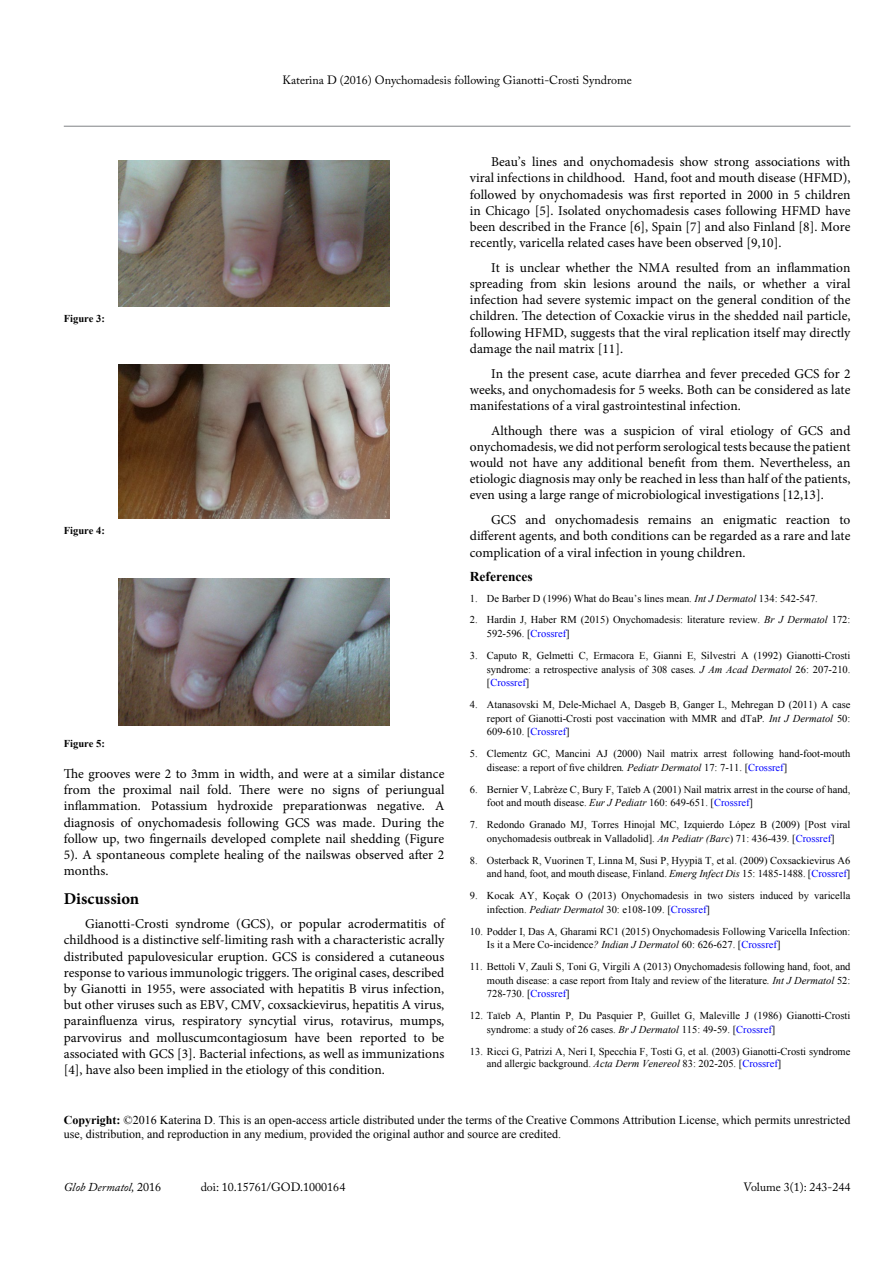
<style>
.page{position:relative;width:893px;height:1263px;background:#fff}
.page>*{position:absolute;margin:0;border:0;box-sizing:border-box;transform-origin:0 0}
.t1{font:700 16.5px "Minion Pro";letter-spacing:.005em;color:#000}
.t2{font:13.5px/16.2px "Minion Pro";color:#000;text-align:justify}
.t3{font:700 13.5px "Times New Roman";color:#000}
.t4{font:12px/14.4px "Times New Roman";color:#000}
.t5{font:12px "Adobe Caslon Pro";color:#000}
.t6{font:italic 12px "Adobe Caslon Pro";color:#000}
.t7{font:10.5px/13.5px "Times New Roman";color:#000}
.t8{font:700 10.5px "Times New Roman";color:#000}
.s1{font-style:italic}
.s2{color:#00f}
.s3{font-weight:700}
.s4{font-style:normal}
</style>
<div class="page">
<hr style="left:64px;top:126px;width:786px;height:1px;background:#808285">
<img style="left:119px;top:160px;width:270px;height:146px">
<img style="left:119px;top:365px;width:270px;height:153px">
<img style="left:119px;top:578px;width:270px;height:147px">
<p class="t5" style="left:282px;top:73px;width:351px">Katerina D (2016) Onychomadesis following Gianotti-Crosti Syndrome</p>
<p class="t8" style="left:64px;top:311px;width:43px">Figure 3:</p>
<p class="t8" style="left:64px;top:523px;width:43px">Figure 4:</p>
<p class="t8" style="left:64px;top:737px;width:43px">Figure 5:</p>
<p class="t2" style="left:64px;top:766px;width:382px">The grooves were 2 to 3mm in width, and were at a similar distance from the proximal nail fold. There were no signs of periungual inflammation. Potassium hydroxide preparationwas negative. A diagnosis of onychomadesis following GCS was made. During the follow up, two fingernails developed complete nail shedding (Figure 5). A spontaneous complete healing of the nailswas observed after 2 months.</p>
<p class="t1" style="left:64px;top:887px;width:77px">Discussion</p>
<p class="t2" style="left:64px;top:916px;width:382px;text-indent:21px">Gianotti-Crosti syndrome (GCS), or popular acrodermatitis of childhood is a distinctive self-limiting rash with a characteristic acrally distributed papulovesicular eruption. GCS is considered a cutaneous response to various immunologic triggers. The original cases, described by Gianotti in 1955, were associated with hepatitis B virus infection, but other viruses such as EBV, CMV, coxsackievirus, hepatitis A virus, parainfluenza virus, respiratory syncytial virus, rotavirus, mumps, parvovirus and molluscumcontagiosum have been reported to be associated with GCS [3]. Bacterial infections, as well as immunizations [4], have also been implied in the etiology of this condition.</p>
<p class="t2" style="left:470px;top:154px;width:382px;text-indent:21px">Beau’s lines and onychomadesis show strong associations with viral infections in childhood. Hand, foot and mouth disease (HFMD), followed by onychomadesis was first reported in 2000 in 5 children in Chicago [5]. Isolated onychomadesis cases following HFMD have been described in the France [6], Spain [7] and also Finland [8]. More recently, varicella related cases have been observed [9,10].</p>
<p class="t2" style="left:470px;top:259px;width:382px;text-indent:21px">It is unclear whether the NMA resulted from an inflammation spreading from skin lesions around the nails, or whether a viral infection had severe systemic impact on the general condition of the children. The detection of Coxackie virus in the shedded nail particle, following HFMD, suggests that the viral replication itself may directly damage the nail matrix [11].</p>
<p class="t2" style="left:470px;top:365px;width:382px;text-indent:21px">In the present case, acute diarrhea and fever preceded GCS for 2 weeks, and onychomadesis for 5 weeks. Both can be considered as late manifestations of a viral gastrointestinal infection.</p>
<p class="t2" style="left:470px;top:422px;width:382px;text-indent:21px">Although there was a suspicion of viral etiology of GCS and onychomadesis, we did not perform serological tests because the patient would not have any additional benefit from them. Nevertheless, an etiologic diagnosis may only be reached in less than half of the patients, even using a large range of microbiological investigations [12,13].</p>
<p class="t2" style="left:470px;top:512px;width:382px;text-indent:21px">GCS and onychomadesis remains an enigmatic reaction to different agents, and both conditions can be regarded as a rare and late complication of a viral infection in young children.</p>
<p class="t3" style="left:470px;top:567px;width:64px">References</p>
<p class="t7" style="left:470px;top:592px;width:349px">1. De Barber D (1996) What do Beau’s lines mean. <span class="s1">Int J Dermatol</span> 134: 542-547.</p>
<p class="t7" style="left:487px;top:613px;width:365px;text-indent:-17px">2. Hardin J, Haber RM (2015) Onychomadesis: literature review. <span class="s1">Br J Dermatol</span> 172:<br>592-596. [<span class="s2">Crossref</span>]</p>
<p class="t7" style="left:487px;top:648px;width:365px;text-align:justify;text-indent:-17px">3. Caputo R, Gelmetti C, Ermacora E, Gianni E, Silvestri A (1992) Gianotti-Crosti syndrome: a retrospective analysis of 308 cases<span class="s1">. J Am Acad Dermatol</span> 26: 207-210. [<span class="s2">Crossref</span>]</p>
<p class="t7" style="left:487px;top:698px;width:365px;text-align:justify;text-indent:-17px">4. Atanasovski M, Dele-Michael A, Dasgeb B, Ganger L, Mehregan D (2011) A case report of Gianotti-Crosti post vaccination with MMR and dTaP<span class="s1">. Int J Dermatol</span> 50:<br>609-610. [<span class="s2">Crossref</span>]</p>
<p class="t7" style="left:487px;top:747px;width:365px;text-indent:-17px">5. Clementz GC, Mancini AJ (2000) Nail matrix arrest following hand-foot-mouth disease: a report of five children<span class="s1">. Pediatr Dermatol</span> 17: 7-11. [<span class="s2">Crossref</span>]</p>
<p class="t7" style="left:487px;top:782px;width:365px;text-indent:-17px">6. Bernier V, Labrèze C, Bury F, Taïeb A (2001) Nail matrix arrest in the course of hand, foot and mouth disease. <span class="s1">Eur J Pediatr</span> 160: 649-651. [<span class="s2">Crossref</span>]</p>
<p class="t7" style="left:470px;top:818px;width:382px;text-align:center">7. Redondo Granado MJ, Torres Hinojal MC, Izquierdo López B (2009) [Post viral onychomadesis outbreak in Valladolid]. <span class="s1">An Pediatr (Barc</span>) 71: 436-439. [<span class="s2">Crossref</span>]</p>
<p class="t7" style="left:470px;top:853px;width:382px;text-align:right">8. Osterback R, Vuorinen T, Linna M, Susi P, Hyypiä T, et al. (2009) Coxsackievirus A6 and hand, foot, and mouth disease, Finland. <span class="s1">Emerg Infect Dis</span> 15: 1485-1488. [<span class="s2">Crossref</span>]</p>
<p class="t7" style="left:487px;top:889px;width:365px;text-indent:-17px">9. Kocak AY, Koçak O (2013) Onychomadesis in two sisters induced by varicella infection. <span class="s1">Pediatr Dermatol</span> 30: e108-109. [<span class="s2">Crossref</span>]</p>
<p class="t7" style="left:487px;top:924px;width:365px;text-indent:-17px">10. Podder I, Das A, Gharami RC1 (2015) Onychomadesis Following Varicella Infection:<br>Is it a Mere Co-incidence<span class="s1">? Indian J Dermatol</span> 60: 626-627. [<span class="s2">Crossref</span>]</p>
<p class="t7" style="left:487px;top:960px;width:365px;text-align:justify;text-indent:-17px">11. Bettoli V, Zauli S, Toni G, Virgili A (2013) Onychomadesis following hand, foot, and mouth disease: a case report from Italy and review of the literature<span class="s1">. Int J Dermatol</span> 52:<br>728-730. [<span class="s2">Crossref</span>]</p>
<p class="t7" style="left:487px;top:1009px;width:365px;text-indent:-17px">12. Taïeb A, Plantin P, Du Pasquier P, Guillet G, Maleville J (1986) Gianotti-Crosti syndrome: a study of 26 cases. <span class="s1">Br J Dermatol</span> 115: 49-59. [<span class="s2">Crossref</span>]</p>
<p class="t7" style="left:487px;top:1045px;width:365px;line-height:12.6px;text-indent:-17px">13. Ricci G, Patrizi A, Neri I, Specchia F, Tosti G, et al. (2003) Gianotti-Crosti syndrome and allergic background. <span class="s1">Acta Derm Venereol</span> 83: 202-205. [<span class="s2">Crossref</span>]</p>
<p class="t4" style="left:64px;top:1112px;width:788px"><span class="s3">Copyright:</span> ©2016 Katerina D. This is an open-access article distributed under the terms of the Creative Commons Attribution License, which permits unrestricted use, distribution, and reproduction in any medium, provided the original author and source are credited.</p>
<p class="t6" style="left:64px;top:1180px;width:99px">Glob Dermatol, <span class="s4">2016</span></p>
<p class="t5" style="left:201px;top:1180px;width:146px">doi: 10.15761/GOD.1000164</p>
<p class="t5" style="left:743px;top:1180px;width:108px">Volume 3(1): 243-244</p>
</div>
